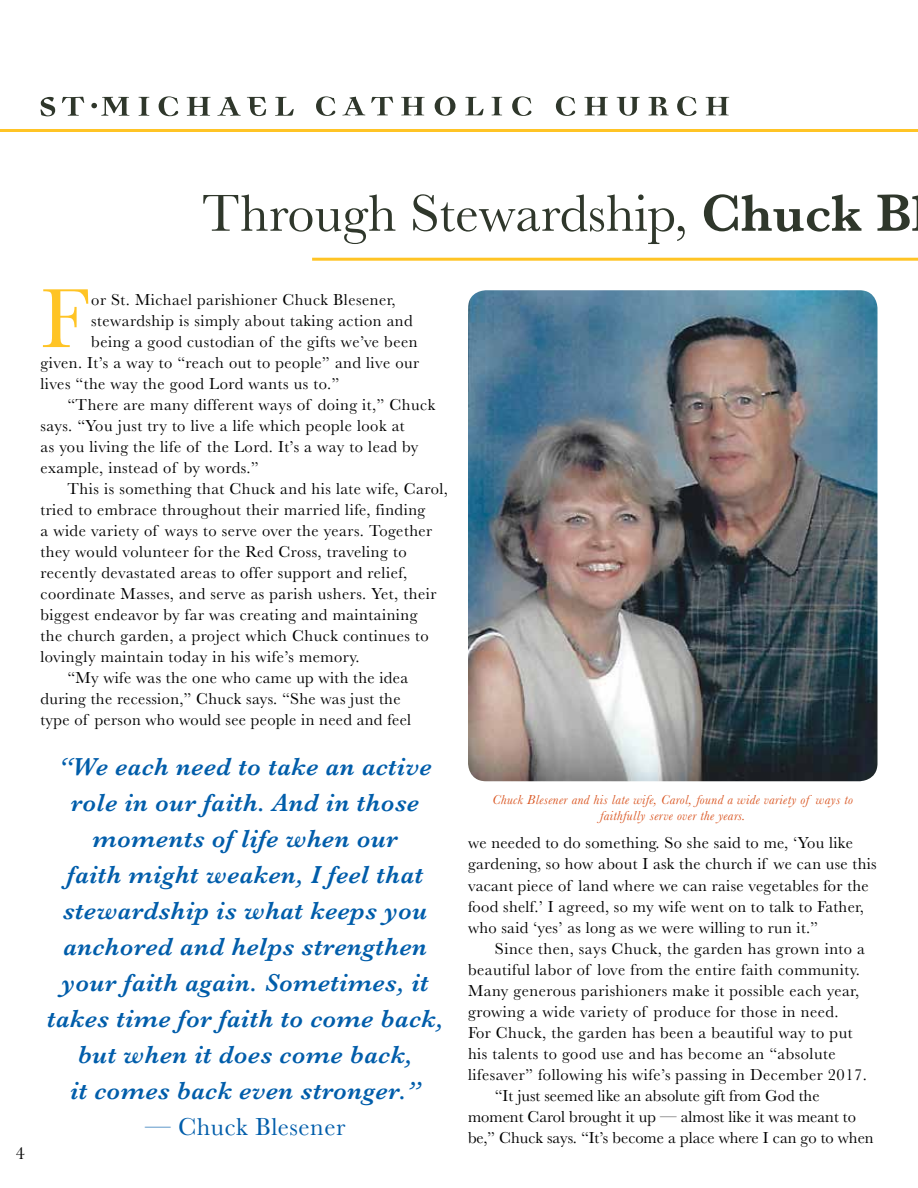
<style>
.page{position:relative;width:918px;height:1188px;background:#fff}
.page>*{position:absolute;margin:0;border:0;box-sizing:border-box;transform-origin:0 0}
.t1{font:87.15px "Baskerville";color:#ffc425}
.t2{font:54px "Baskerville";color:#2f372b}
.t3{font:italic 600 25.5px/36px "Baskerville";letter-spacing:.02em;color:#005daa;text-align:center}
.t4{font:25.5px "Baskerville";letter-spacing:.02em;color:#005daa}
.t5{font:18px "Baskerville";color:#000}
.t6{font:16.5px/21px "Baskerville";letter-spacing:.03em;color:#000}
.t7{font:16.5px "Baskerville";color:#000}
.t8{font:italic 13.5px/16.5px "Baskerville";letter-spacing:.03em;color:#d9531e;text-align:center}
.s1{font-weight:600}
</style>
<div class="page">
<hr style="left:0;top:129px;width:918px;height:3px;background:#ffc425">
<svg style="left:316px;top:96px;width:19px;height:20px"></svg>
<svg style="left:342px;top:97px;width:23px;height:19px"></svg>
<svg style="left:371px;top:97px;width:22px;height:18px"></svg>
<svg style="left:401px;top:97px;width:24px;height:18px"></svg>
<svg style="left:435px;top:97px;width:21px;height:19px"></svg>
<svg style="left:465px;top:97px;width:18px;height:18px"></svg>
<svg style="left:492px;top:97px;width:10px;height:18px"></svg>
<svg style="left:512px;top:96px;width:19px;height:20px"></svg>
<svg style="left:556px;top:96px;width:19px;height:20px"></svg>
<svg style="left:584px;top:97px;width:24px;height:18px"></svg>
<svg style="left:617px;top:97px;width:23px;height:19px"></svg>
<svg style="left:648px;top:97px;width:21px;height:19px"></svg>
<svg style="left:677px;top:96px;width:19px;height:20px"></svg>
<svg style="left:706px;top:97px;width:23px;height:18px"></svg>
<svg style="left:40px;top:97px;width:15px;height:19px"></svg>
<svg style="left:62px;top:97px;width:22px;height:19px"></svg>
<svg style="left:91px;top:97px;width:38px;height:19px"></svg>
<svg style="left:139px;top:97px;width:10px;height:19px"></svg>
<svg style="left:159px;top:96px;width:19px;height:20px"></svg>
<svg style="left:187px;top:97px;width:24px;height:19px"></svg>
<svg style="left:217px;top:97px;width:24px;height:19px"></svg>
<svg style="left:247px;top:97px;width:19px;height:19px"></svg>
<svg style="left:275px;top:97px;width:19px;height:19px"></svg>
<img style="left:468px;top:290px;width:410px;height:491px">
<hr style="left:312px;top:258px;width:606px;height:3px;background:#ffc425">
<h2 class="t2" style="left:202px;top:179px;width:711px">Through Stewardship, <span class="s1">Chuck B</span></h2>
<p class="t5" style="left:16px;top:1142px;width:10px">4</p>
<h1 class="t1" style="left:40px;top:263px;width:50px">F</h1>
<p class="t6" style="left:91px;top:289px;width:306px">or St. Michael parishioner Chuck Blesener,</p>
<p class="t6" style="left:91px;top:310px;width:323px">stewardship is simply about taking action and</p>
<p class="t6" style="left:91px;top:331px;width:328px">being a good custodian of the gifts we’ve been</p>
<p class="t6" style="left:41px;top:352px;width:380px">given. It’s a way to “reach out to people” and live our</p>
<p class="t6" style="left:41px;top:373px;width:300px">lives “the way the good Lord wants us to.”</p>
<p class="t6" style="left:67px;top:394px;width:369px">“There are many different ways of doing it,” Chuck</p>
<p class="t6" style="left:41px;top:416px;width:366px">says. “You just try to live a life which people look at</p>
<p class="t6" style="left:41px;top:437px;width:380px">as you living the life of the Lord. It’s a way to lead by</p>
<p class="t6" style="left:41px;top:458px;width:220px">example, instead of by words.”</p>
<p class="t6" style="left:67px;top:479px;width:382px">This is something that Chuck and his late wife, Carol,</p>
<p class="t6" style="left:41px;top:500px;width:386px">tried to embrace throughout their married life, finding</p>
<p class="t6" style="left:41px;top:521px;width:393px">a wide variety of ways to serve over the years. Together</p>
<p class="t6" style="left:41px;top:542px;width:368px">they would volunteer for the Red Cross, traveling to</p>
<p class="t6" style="left:41px;top:563px;width:368px">recently devastated areas to offer support and relief,</p>
<p class="t6" style="left:41px;top:584px;width:397px">coordinate Masses, and serve as parish ushers. Yet, their</p>
<p class="t6" style="left:41px;top:605px;width:379px">biggest endeavor by far was creating and maintaining</p>
<p class="t6" style="left:41px;top:626px;width:390px">the church garden, a project which Chuck continues to</p>
<p class="t6" style="left:41px;top:647px;width:321px">lovingly maintain today in his wife’s memory.</p>
<p class="t6" style="left:67px;top:668px;width:342px">“My wife was the one who came up with the idea</p>
<p class="t6" style="left:41px;top:689px;width:362px">during the recession,” Chuck says. “She was just the</p>
<p class="t6" style="left:41px;top:710px;width:372px">type of person who would see people in need and feel</p>
<p class="t3" style="left:47px;top:749px;width:398px">“We each need to take an active role in our faith. And in those moments of life when our<br>faith might weaken, I feel that stewardship is what keeps you anchored and helps strengthen your faith again. Sometimes, it takes time for faith to come back, but when it does come back,<br>it comes back even stronger.”</p>
<h3 class="t4" style="left:145px;top:1111px;width:202px">— Chuck Blesener</h3>
<p class="t8" style="left:493px;top:791px;width:362px">Chuck Blesener and his late wife, Carol, found a wide variety of ways to faithfully serve over the years.</p>
<p class="t6" style="left:468px;top:833px;width:410px">we needed to do something. So she said to me, ‘You like gardening, so how about I ask the church if we can use this vacant piece of land where we can raise vegetables for the food shelf.’ I agreed, so my wife went on to talk to Father, who said ‘yes’ as long as we were willing to run it.”</p>
<p class="t6" style="left:495px;top:938px;width:372px">Since then, says Chuck, the garden has grown into a</p>
<p class="t6" style="left:468px;top:959px;width:393px">beautiful labor of love from the entire faith community.</p>
<p class="t6" style="left:468px;top:980px;width:393px">Many generous parishioners make it possible each year,</p>
<p class="t6" style="left:468px;top:1001px;width:372px">growing a wide variety of produce for those in need.</p>
<p class="t6" style="left:468px;top:1022px;width:386px">For Chuck, the garden has been a beautiful way to put</p>
<p class="t6" style="left:468px;top:1043px;width:369px">his talents to good use and has become an “absolute</p>
<p class="t6" style="left:468px;top:1064px;width:400px">lifesaver” following his wife’s passing in December 2017.</p>
<p class="t7" style="left:495px;top:1085px;width:326px">“It just seemed like an absolute gift from God the</p>
<p class="t7" style="left:468px;top:1106px;width:390px">moment Carol brought it up — almost like it was meant to</p>
<p class="t7" style="left:468px;top:1127px;width:407px">be,” Chuck says. “It’s become a place where I can go to when</p>
</div>
